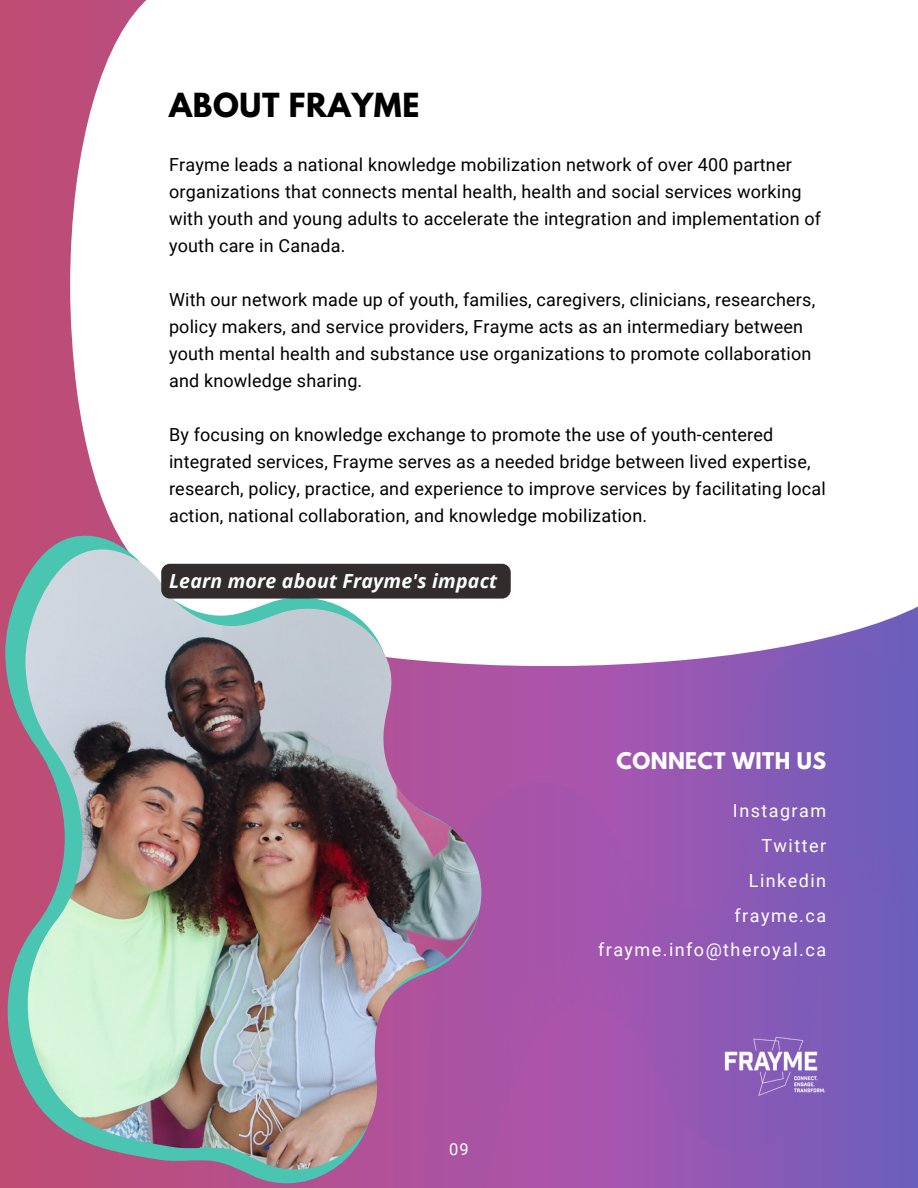
<style>
.page{position:relative;width:918px;height:1188px;background:#be4c75}
.page>*{position:absolute;margin:0;border:0;box-sizing:border-box;transform-origin:0 0}
.t1{font:700 29.4px "League Spartan";letter-spacing:.025em;color:#000}
.t2{font:700 20.4px "League Spartan";letter-spacing:.02em;color:#fff}
.t3{font:italic 700 19.5px "Open Sans";letter-spacing:.01em;color:#fbfeff}
.t4{font:18px/27px "Roboto";letter-spacing:.01em;color:#000}
.t5{font:18px "Roboto";letter-spacing:.08em;color:#fff}
.t6{font:16.5px "Roboto";color:#fff}
</style>
<div class="page">
<div style="left:70px;top:0;width:848px;height:519px;background:#fff"></div>
<div style="left:133px;top:469px;width:785px;height:176px;background:#fff"></div>
<svg style="left:5px;top:519px;width:476px;height:554px"></svg>
<img style="left:20px;top:549px;width:461px;height:639px">
<svg style="left:423px;top:645px;width:495px;height:543px;background:#9d65b2"></svg>
<svg style="left:458px;top:774px;width:460px;height:387px;background:#9258b1"></svg>
<img style="left:725px;top:1036px;width:101px;height:60px">
<div style="left:161px;top:564px;width:350px;height:35px;background:#322c2c;border-radius:9px"></div>
<p class="t1" style="left:169px;top:90px;width:252px">ABOUT FRAYME</p>
<p class="t4" style="left:169px;top:152px;width:654px">Frayme leads a national knowledge mobilization network of over 400 partner organizations that connects mental health, health and social services working with youth and young adults to accelerate the integration and implementation of youth care in Canada.</p>
<p class="t4" style="left:169px;top:287px;width:648px">With our network made up of youth, families, caregivers, clinicians, researchers, policy makers, and service providers, Frayme acts as an intermediary between youth mental health and substance use organizations to promote collaboration and knowledge sharing.</p>
<p class="t4" style="left:169px;top:422px;width:658px">By focusing on knowledge exchange to promote the use of youth-centered integrated services, Frayme serves as a needed bridge between lived expertise, research, policy, practice, and experience to improve services by facilitating local action, national collaboration, and knowledge mobilization.</p>
<p class="t3" style="left:169px;top:567px;width:330px">Learn more about Frayme's impact</p>
<p class="t6" style="left:449px;top:1140px;width:21px">09</p>
<p class="t2" style="left:617px;top:751px;width:211px">CONNECT WITH US</p>
<p class="t5" style="left:733px;top:800px;width:95px">Instagram</p>
<p class="t5" style="left:761px;top:835px;width:66px">Twitter</p>
<p class="t5" style="left:749px;top:870px;width:79px">Linkedin</p>
<p class="t5" style="left:735px;top:905px;width:93px">frayme.ca</p>
<p class="t5" style="left:598px;top:940px;width:230px">frayme.info@theroyal.ca</p>
</div>
